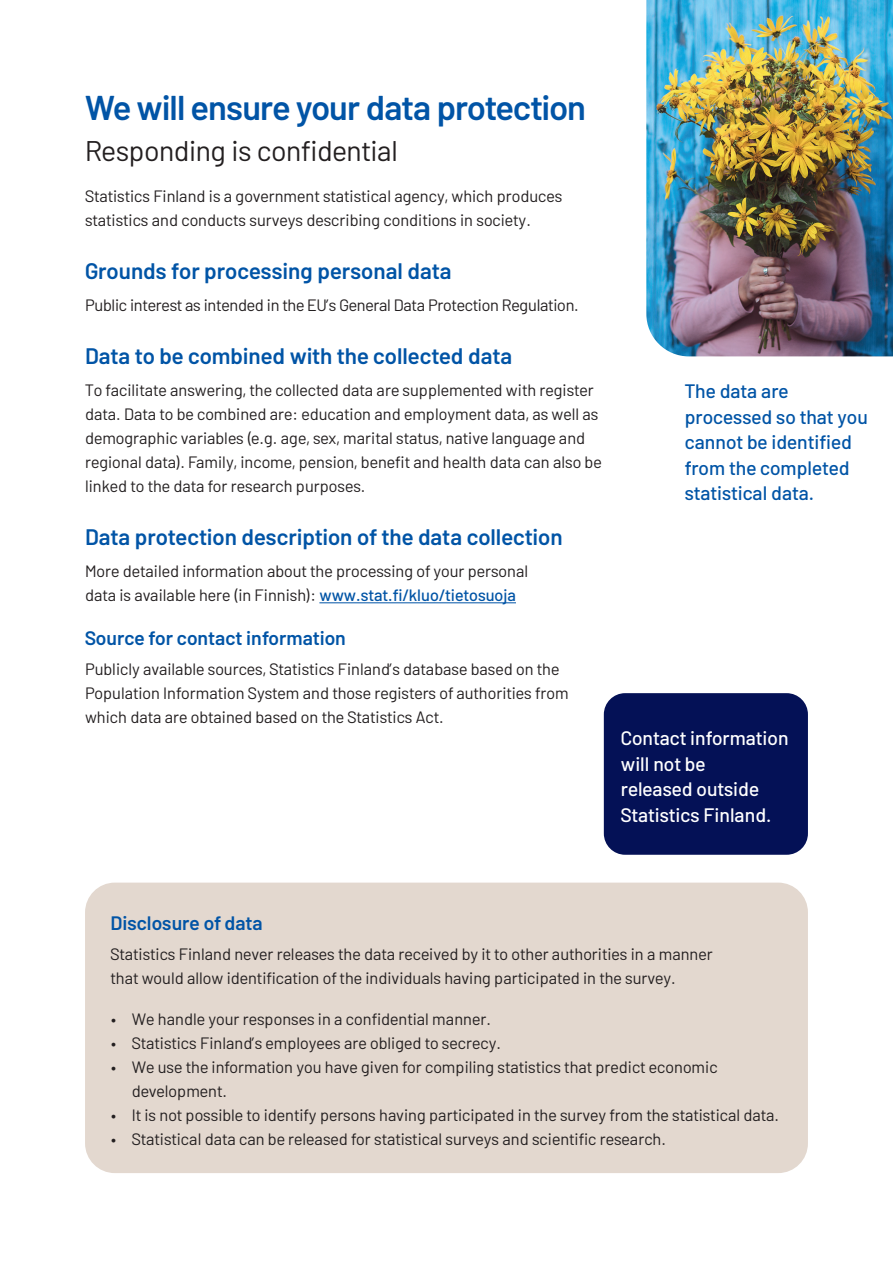
<style>
.page{position:relative;width:893px;height:1263px;background:#fff}
.page>*{position:absolute;margin:0;border:0;box-sizing:border-box;transform-origin:0 0}
.H1_Otsikko{font:600 34.5px "Barlow";letter-spacing:-.025em;color:#0154a6}
.H1_Otsikko_ala{font:28.5px "Barlow";letter-spacing:-.01em;color:#231f20}
.H2_otsikko{font:600 22.5px "Barlow";color:#0154a6}
.p_laatikko_nosto{font:500 19.5px/25.5px "Barlow";color:#0154a6}
.p_laatikko_nosto-2{font:500 19.5px/25.5px "Barlow";color:#fff}
.H3_väliotsikko{font:600 19.5px "Barlow";color:#0154a6}
.p_leipis{font:16.5px/24px "Barlow";color:#231f20}
.P_leipis_ranskalainen_luettelo_BULLETS{font:16.5px/24px "Barlow";color:#231f20}
.s1{font-weight:500;color:#0154a6}
</style>
<div class="page">
<hr style="left:319px;top:602px;width:197px;height:1px;background:#0154a6">
<div style="left:85px;top:882px;width:723px;height:291px;background:#e3d8cf;border-radius:30px"></div>
<div style="left:604px;top:693px;width:204px;height:162px;background:#041156;border-radius:21px"></div>
<img style="left:646px;top:0;width:247px;height:356px">
<h1 class="H1_Otsikko" style="left:85px;top:82px;width:503px">We will ensure your data protection</h1>
<h1 class="H1_Otsikko_ala" style="left:85px;top:130px;width:314px">Responding is confidential</h1>
<p class="p_leipis" style="left:85px;top:183px;width:479px">Statistics Finland is a government statistical agency, which produces statistics and conducts surveys describing conditions in society.</p>
<h2 class="H2_otsikko" style="left:85px;top:254px;width:368px">Grounds for processing personal data</h2>
<p class="p_leipis" style="left:85px;top:292px;width:495px">Public interest as intended in the EU’s General Data Protection Regulation.</p>
<h2 class="H2_otsikko" style="left:85px;top:339px;width:429px">Data to be combined with the collected data</h2>
<p class="p_leipis" style="left:85px;top:377px;width:518px">To facilitate answering, the collected data are supplemented with register data. Data to be combined are: education and employment data, as well as demographic variables (e.g. age, sex, marital status, native language and regional data). Family, income, pension, benefit and health data can also be linked to the data for research purposes.</p>
<h2 class="H2_otsikko" style="left:85px;top:520px;width:479px">Data protection description of the data collection</h2>
<p class="p_leipis" style="left:85px;top:558px;width:445px">More detailed information about the processing of your personal data is available here (in Finnish): <span class="s1">www.stat.fi/kluo/tietosuoja</span></p>
<h3 class="H3_väliotsikko" style="left:85px;top:624px;width:262px">Source for contact information</h3>
<p class="p_leipis" style="left:85px;top:656px;width:485px">Publicly available sources, Statistics Finland’s database based on the<br>Population Information System and those registers of authorities from which data are obtained based on the Statistics Act.</p>
<p class="p_laatikko_nosto" style="left:685px;top:377px;width:185px">The data are processed so that you cannot be identified from the completed statistical data.</p>
<p class="p_laatikko_nosto-2" style="left:621px;top:724px;width:169px">Contact information will not be<br>released outside<br>Statistics Finland.</p>
<h3 class="H3_väliotsikko" style="left:111px;top:908px;width:154px">Disclosure of data</h3>
<p class="p_leipis" style="left:111px;top:941px;width:604px">Statistics Finland never releases the data received by it to other authorities in a manner that would allow identification of the individuals having participated in the survey.</p>
<p class="P_leipis_ranskalainen_luettelo_BULLETS" style="left:111px;top:1006px;width:382px">• We handle your responses in a confidential manner.</p>
<p class="P_leipis_ranskalainen_luettelo_BULLETS" style="left:111px;top:1030px;width:392px">• Statistics Finland’s employees are obliged to secrecy.</p>
<p class="P_leipis_ranskalainen_luettelo_BULLETS" style="left:132px;top:1054px;width:587px;text-indent:-21px">• We use the information you have given for compiling statistics that predict economic development.</p>
<p class="P_leipis_ranskalainen_luettelo_BULLETS" style="left:111px;top:1102px;width:670px">• It is not possible to identify persons having participated in the survey from the statistical data.</p>
<p class="P_leipis_ranskalainen_luettelo_BULLETS" style="left:111px;top:1126px;width:557px">• Statistical data can be released for statistical surveys and scientific research.</p>
</div>
